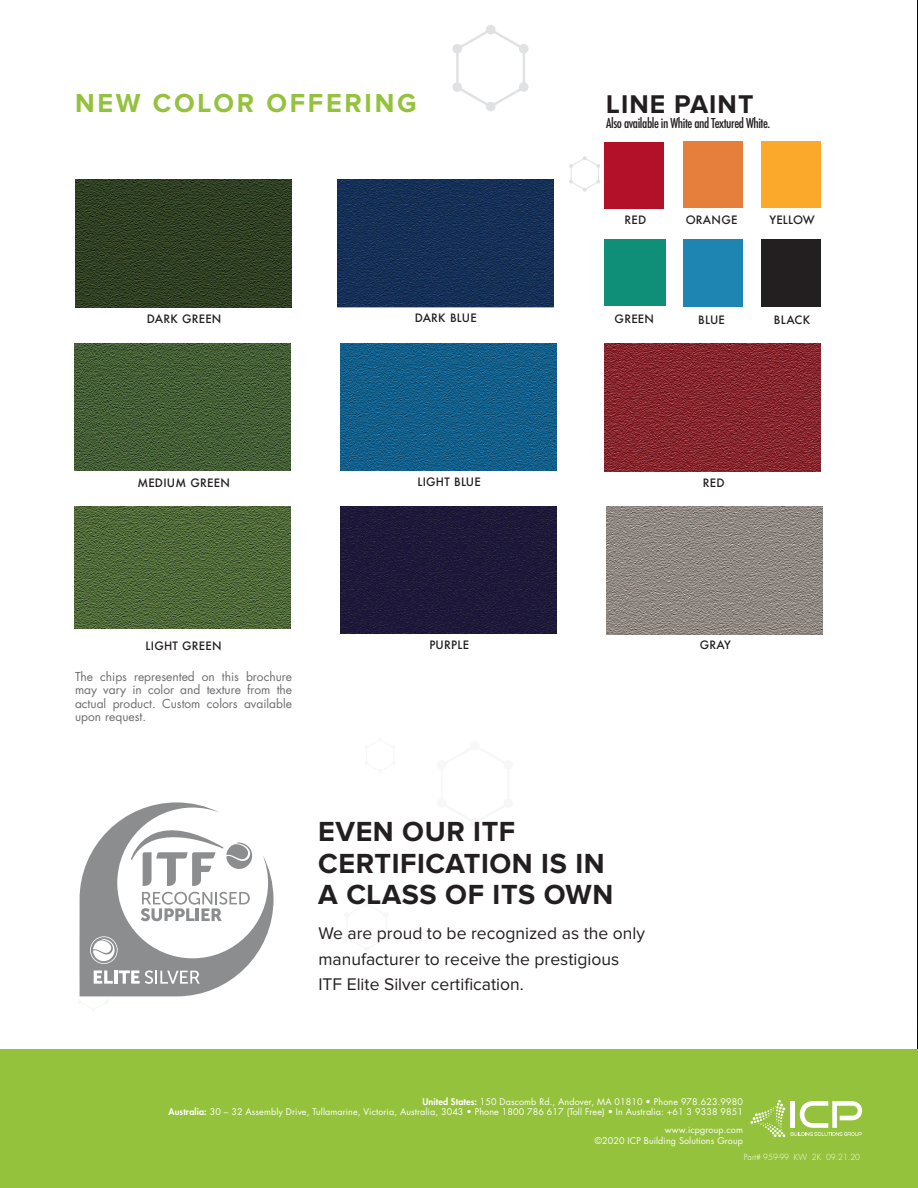
<style>
.page{position:relative;width:918px;height:1188px;background:#fff}
.page>*{position:absolute;margin:0;border:0;box-sizing:border-box;transform-origin:0 0}
.t1{font:700 28.65px/31.8px "Proxima Nova";letter-spacing:.02em;color:#231f20}
.t2{font:700 27px "Proxima Nova";letter-spacing:.1em;color:#95c23c}
.t3{font:700 26.55px "Proxima Nova";letter-spacing:.04em;color:#231f20}
.t4{font:17.55px/25.5px "Proxima Nova";color:#231f20}
.t5{font:500 condensed 13.35px "Futura";letter-spacing:-.03em;color:#231f20}
.t6{font:12px/13.5px "Futura Std";color:#6c6d70;text-align:justify}
.t7{font:500 11.25px "Futura";letter-spacing:.02em;color:#231f20}
.t8{font:9px "Futura Std";letter-spacing:.01em;color:#fff}
.t9{font:300 8.25px "Futura Std";color:#fff;scale:.95 1}
.s1{font-weight:800}
</style>
<div class="page">
<img style="left:917px;top:0;width:1px;height:1050px">
<div style="left:0;top:1050px;width:918px;height:138px;background:#95c23c"></div>
<svg style="left:750px;top:1100px;width:35px;height:37px"></svg>
<svg style="left:791px;top:1101px;width:71px;height:35px"></svg>
<div style="left:762px;top:141px;width:59px;height:67px;background:#faa92a"></div>
<div style="left:683px;top:141px;width:59px;height:67px;background:#e67f3b"></div>
<div style="left:605px;top:142px;width:59px;height:67px;background:#b21129"></div>
<div style="left:762px;top:239px;width:59px;height:68px;background:#231f20"></div>
<div style="left:683px;top:239px;width:59px;height:68px;background:#1e84b1"></div>
<div style="left:605px;top:239px;width:61px;height:67px;background:#0f8f77"></div>
<svg style="left:452px;top:25px;width:76px;height:86px"></svg>
<svg style="left:569px;top:156px;width:31px;height:36px"></svg>
<svg style="left:79px;top:802px;width:195px;height:195px"></svg>
<img style="left:606px;top:506px;width:216px;height:129px">
<img style="left:75px;top:180px;width:216px;height:128px">
<img style="left:340px;top:343px;width:216px;height:128px">
<img style="left:74px;top:343px;width:216px;height:128px">
<img style="left:338px;top:180px;width:216px;height:128px">
<img style="left:75px;top:506px;width:216px;height:123px">
<img style="left:605px;top:343px;width:216px;height:129px">
<img style="left:340px;top:506px;width:216px;height:128px">
<p class="t2" style="left:75px;top:90px;width:343px">NEW COLOR OFFERING</p>
<p class="t3" style="left:606px;top:92px;width:149px">LINE PAINT</p>
<p class="t5" style="left:606px;top:114px;width:166px">Also available in White and Textured White.</p>
<p class="t7" style="left:625px;top:212px;width:23px">RED</p>
<p class="t7" style="left:686px;top:212px;width:53px">ORANGE</p>
<p class="t7" style="left:769px;top:212px;width:47px">YELLOW</p>
<p class="t7" style="left:147px;top:311px;width:76px">DARK GREEN</p>
<p class="t7" style="left:415px;top:310px;width:63px">DARK BLUE</p>
<p class="t7" style="left:615px;top:312px;width:41px">GREEN</p>
<p class="t7" style="left:698px;top:312px;width:28px">BLUE</p>
<p class="t7" style="left:774px;top:312px;width:38px">BLACK</p>
<p class="t7" style="left:137px;top:475px;width:94px">MEDIUM GREEN</p>
<p class="t7" style="left:418px;top:474px;width:65px">LIGHT BLUE</p>
<p class="t7" style="left:703px;top:475px;width:23px">RED</p>
<p class="t7" style="left:146px;top:638px;width:77px">LIGHT GREEN</p>
<p class="t7" style="left:429px;top:637px;width:41px">PURPLE</p>
<p class="t7" style="left:700px;top:638px;width:33px">GRAY</p>
<p class="t6" style="left:75px;top:670px;width:219px">The chips represented on this brochure may vary in color and texture from the actual product. Custom colors available upon request.</p>
<p class="t1" style="left:318px;top:816px;width:297px">EVEN OUR ITF<br>CERTIFICATION IS IN<br>A CLASS OF ITS OWN</p>
<p class="t4" style="left:318px;top:921px;width:328px">We are proud to be recognized as the only manufacturer to receive the prestigious<br>ITF Elite Silver certification.</p>
<p class="t8" style="left:423px;top:1096px;width:322px"><span class="s1">United States:</span> 150 Dascomb Rd., Andover, MA 01810 • Phone 978.623.9980</p>
<p class="t8" style="left:169px;top:1106px;width:576px"><span class="s1">Australia:</span> 30 – 32 Assembly Drive, Tullamarine, Victoria, Australia, 3043 • Phone 1800 786 617 (Toll Free) • In Australia: +61 3 9338 9851</p>
<p class="t8" style="left:665px;top:1124px;width:80px">www.icpgroup.com</p>
<p class="t8" style="left:595px;top:1135px;width:150px">©2020 ICP Building Solutions Group</p>
<p class="t9" style="left:744px;top:1152px;width:124px">Part# 959-99 KW 2K 09.21.20</p>
</div>
